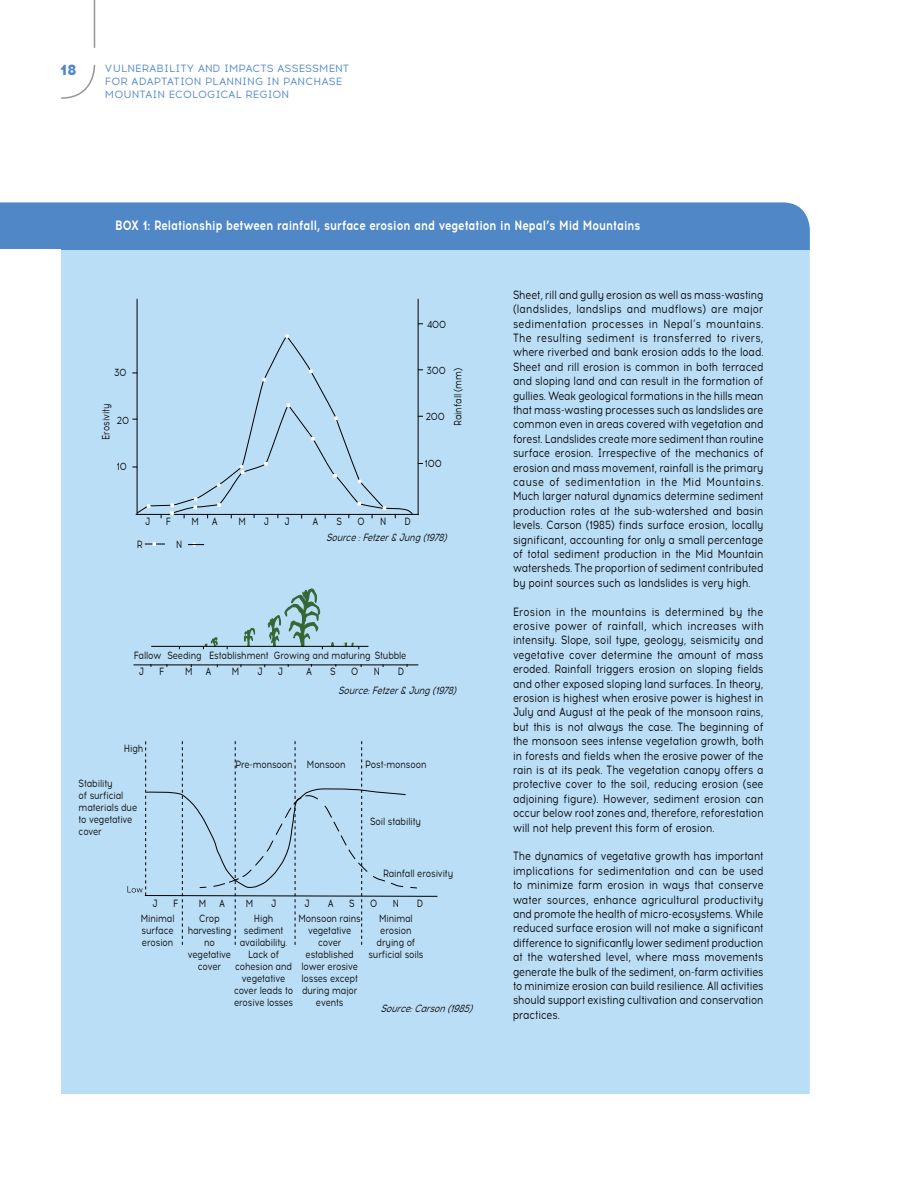
<style>
.page{position:relative;width:918px;height:1188px;background:#fff}
.page>*{position:absolute;margin:0;border:0;box-sizing:border-box;transform-origin:0 0}
.t1{font:800 15px "Acrom";color:#5087c7}
.t2{font:700 13.5px "Acrom";color:#fff;scale:.8 1}
.t3{font:12px/14.4px "Acrom";color:#000;text-align:justify;scale:.8 1}
.t4{font:10.5px/12px "Acrom";letter-spacing:-.01em;color:#000;text-align:center;scale:.8 1}
.t5{font:10.5px/12.6px "Acrom";letter-spacing:.01em;color:#5087c7}
.t6{font:italic 10.5px "Acrom";color:#000;scale:.8 1}
</style>
<div class="page">
<svg style="left:61px;top:64px;width:35px;height:35px"></svg>
<hr style="left:94px;top:0;width:1px;height:48px;background:#939598">
<div style="left:61px;top:249px;width:749px;height:844px;background:#badef6"></div>
<div style="left:0;top:202px;width:810px;height:47px;background:#5087c7"></div>
<svg style="left:331px;top:641px;width:4px;height:5px"></svg>
<hr style="left:133px;top:665px;width:285px;height:1px;background:#000101">
<svg style="left:343px;top:616px;width:17px;height:33px"></svg>
<svg style="left:203px;top:637px;width:15px;height:12px"></svg>
<svg style="left:268px;top:589px;width:55px;height:60px"></svg>
<hr style="left:151px;top:646px;width:217px;height:1px;background:#000101">
<svg style="left:241px;top:593px;width:14px;height:84px"></svg>
<hr style="left:137px;top:299px;width:1px;height:216px;background:#000">
<hr style="left:136px;top:514px;width:283px;height:1px;background:#000">
<hr style="left:418px;top:299px;width:1px;height:216px;background:#000">
<div style="left:136px;top:336px;width:279px;height:179px;background:#badef6"></div>
<div style="left:127px;top:741px;width:311px;height:204px;background:#badef6"></div>
<svg style="left:358px;top:480px;width:4px;height:3px"></svg>
<svg style="left:334px;top:417px;width:4px;height:3px"></svg>
<svg style="left:309px;top:370px;width:4px;height:3px"></svg>
<svg style="left:285px;top:335px;width:4px;height:3px"></svg>
<svg style="left:262px;top:378px;width:4px;height:3px"></svg>
<svg style="left:217px;top:483px;width:4px;height:4px"></svg>
<svg style="left:147px;top:504px;width:3px;height:4px"></svg>
<svg style="left:188px;top:543px;width:16px;height:3px"></svg>
<svg style="left:170px;top:504px;width:4px;height:11px"></svg>
<svg style="left:194px;top:497px;width:4px;height:12px"></svg>
<svg style="left:218px;top:503px;width:3px;height:4px"></svg>
<svg style="left:240px;top:465px;width:4px;height:9px"></svg>
<svg style="left:264px;top:462px;width:4px;height:3px"></svg>
<svg style="left:145px;top:542px;width:20px;height:4px"></svg>
<p class="t1" style="left:60px;top:59px;width:18px">18</p>
<p class="t5" style="left:105px;top:63px;width:246px">Vulnerability and I mpacts Assessment for Adaptation Planning in Panchase<br>Mountain Ecological Region</p>
<p class="t2" style="left:115px;top:216px;width:658px">Box 1: Relationship between rainfall, surface erosion and vegetation in Nepal’s Mid Mountains</p>
<p class="t4" style="left:114px;top:367px;width:17px">30</p>
<p class="t4" style="left:100px;top:440px;width:46px;rotate:-90deg">Erosivity</p>
<p class="t4" style="left:117px;top:414px;width:17px">20</p>
<p class="t4" style="left:117px;top:461px;width:14px">10</p>
<p class="t4" style="left:427px;top:319px;width:25px">400</p>
<p class="t4" style="left:427px;top:365px;width:25px">300</p>
<p class="t4" style="left:426px;top:411px;width:25px">200</p>
<p class="t4" style="left:425px;top:458px;width:23px">100</p>
<p class="t4" style="left:452px;top:426px;width:74px;rotate:-90deg">Rainfall (mm)</p>
<p class="t4" style="left:145px;top:515px;width:8px">J</p>
<p class="t4" style="left:166px;top:515px;width:8px">F</p>
<p class="t4" style="left:191px;top:515px;width:34px">M A</p>
<p class="t4" style="left:238px;top:515px;width:11px">M</p>
<p class="t4" style="left:264px;top:515px;width:8px">J</p>
<p class="t4" style="left:284px;top:515px;width:8px">J</p>
<p class="t4" style="left:313px;top:515px;width:9px">A</p>
<p class="t4" style="left:337px;top:515px;width:8px">S</p>
<p class="t4" style="left:358px;top:515px;width:10px">O</p>
<p class="t4" style="left:380px;top:515px;width:9px">N</p>
<p class="t4" style="left:404px;top:515px;width:9px">D</p>
<p class="t4" style="left:137px;top:539px;width:9px">R</p>
<p class="t4" style="left:176px;top:539px;width:9px">N</p>
<p class="t6" style="left:326px;top:530px;width:157px">Source:Fetzer&amp;Jung(1978)</p>
<p class="t4" style="left:167px;top:650px;width:300px">Seeding Establishment Growing and maturing Stubble</p>
<p class="t4" style="left:134px;top:650px;width:36px">Fallow</p>
<p class="t4" style="left:139px;top:666px;width:8px">J</p>
<p class="t4" style="left:159px;top:666px;width:8px">F</p>
<p class="t4" style="left:185px;top:666px;width:34px">M A</p>
<p class="t4" style="left:232px;top:666px;width:11px">M</p>
<p class="t4" style="left:258px;top:666px;width:8px">J</p>
<p class="t4" style="left:278px;top:666px;width:8px">J</p>
<p class="t4" style="left:306px;top:666px;width:9px">A</p>
<p class="t4" style="left:330px;top:666px;width:8px">S</p>
<p class="t4" style="left:351px;top:666px;width:10px">O</p>
<p class="t4" style="left:374px;top:666px;width:9px">N</p>
<p class="t4" style="left:398px;top:666px;width:9px">D</p>
<p class="t6" style="left:338px;top:683px;width:154px">Source:Fetzer&amp;Jung(1978)</p>
<p class="t4" style="left:124px;top:743px;width:26px">High</p>
<p class="t4" style="left:79px;top:778px;width:75px;text-align:left">Stability<br>of surficial materials due to vegetative cover</p>
<p class="t4" style="left:235px;top:758px;width:73px">Pre-monsoon</p>
<p class="t4" style="left:307px;top:758px;width:50px">Monsoon</p>
<p class="t4" style="left:365px;top:758px;width:78px">Post-monsoon</p>
<p class="t4" style="left:370px;top:816px;width:65px">Soil stability</p>
<p class="t4" style="left:383px;top:868px;width:89px">Rainfall erosivity</p>
<p class="t4" style="left:153px;top:897px;width:8px">J</p>
<p class="t4" style="left:173px;top:897px;width:8px">F</p>
<p class="t4" style="left:199px;top:897px;width:34px">M A</p>
<p class="t4" style="left:246px;top:897px;width:11px">M</p>
<p class="t4" style="left:271px;top:897px;width:8px">J</p>
<p class="t4" style="left:305px;top:897px;width:8px">J</p>
<p class="t4" style="left:328px;top:897px;width:9px">A</p>
<p class="t4" style="left:349px;top:897px;width:8px">S</p>
<p class="t4" style="left:370px;top:897px;width:10px">O</p>
<p class="t4" style="left:393px;top:897px;width:9px">N</p>
<p class="t4" style="left:417px;top:897px;width:9px">D</p>
<p class="t4" style="left:141px;top:913px;width:44px;text-align:justify">Minimal surface erosion</p>
<p class="t4" style="left:188px;top:913px;width:56px">Crop harvesting no vegetative cover</p>
<p class="t4" style="left:234px;top:913px;width:75px">High sediment availability.<br>Lack of cohesion and vegetative cover leads to erosive losses</p>
<p class="t4" style="left:299px;top:913px;width:80px">Monsoon rains vegetative cover established lower erosive losses except during major events</p>
<p class="t4" style="left:368px;top:913px;width:70px">Minimal erosion drying of surficial soils</p>
<p class="t6" style="left:380px;top:1002px;width:122px">Source:Carson(1985)</p>
<p class="t3" style="left:513px;top:288px;width:315px">Sheet, rill and gully erosion as well as mass-wasting (landslides, landslips and mudflows) are major sedimentation processes in Nepal’s mountains.<br>The resulting sediment is transferred to rivers, where riverbed and bank erosion adds to the load.<br>Sheet and rill erosion is common in both terraced and sloping land and can result in the formation of gullies. Weak geological formations in the hills mean that mass-wasting processes such as landslides are common even in areas covered with vegetation and forest. Landslides create more sediment than routine surface erosion. Irrespective of the mechanics of erosion and mass movement, rainfall is the primary cause of sedimentation in the Mid Mountains.<br>Much larger natural dynamics determine sediment production rates at the sub-watershed and basin levels. Carson (1985) finds surface erosion, locally significant, accounting for only a small percentage of total sediment production in the Mid Mountain watersheds. The proportion of sediment contributed by point sources such as landslides is very high.</p>
<p class="t3" style="left:513px;top:605px;width:315px">Erosion in the mountains is determined by the erosive power of rainfall, which increases with intensity. Slope, soil type, geology, seismicity and vegetative cover determine the amount of mass eroded. Rainfall triggers erosion on sloping fields and other exposed sloping land surfaces. In theory, erosion is highest when erosive power is highest in July and August at the peak of the monsoon rains, but this is not always the case. The beginning of the monsoon sees intense vegetation growth, both in forests and fields when the erosive power of the rain is at its peak. The vegetation canopy offers a protective cover to the soil, reducing erosion (see adjoining figure). However, sediment erosion can occur below root zones and, therefore, reforestation will not help prevent this form of erosion.</p>
<p class="t3" style="left:513px;top:849px;width:315px">The dynamics of vegetative growth has important implications for sedimentation and can be used to minimize farm erosion in ways that conserve water sources, enhance agricultural productivity and promote the health of micro-ecosystems. While reduced surface erosion will not make a significant difference to significantly lower sediment production at the watershed level, where mass movements generate the bulk of the sediment, on-farm activities to minimize erosion can build resilience. All activities should support existing cultivation and conservation practices.</p>
</div>
